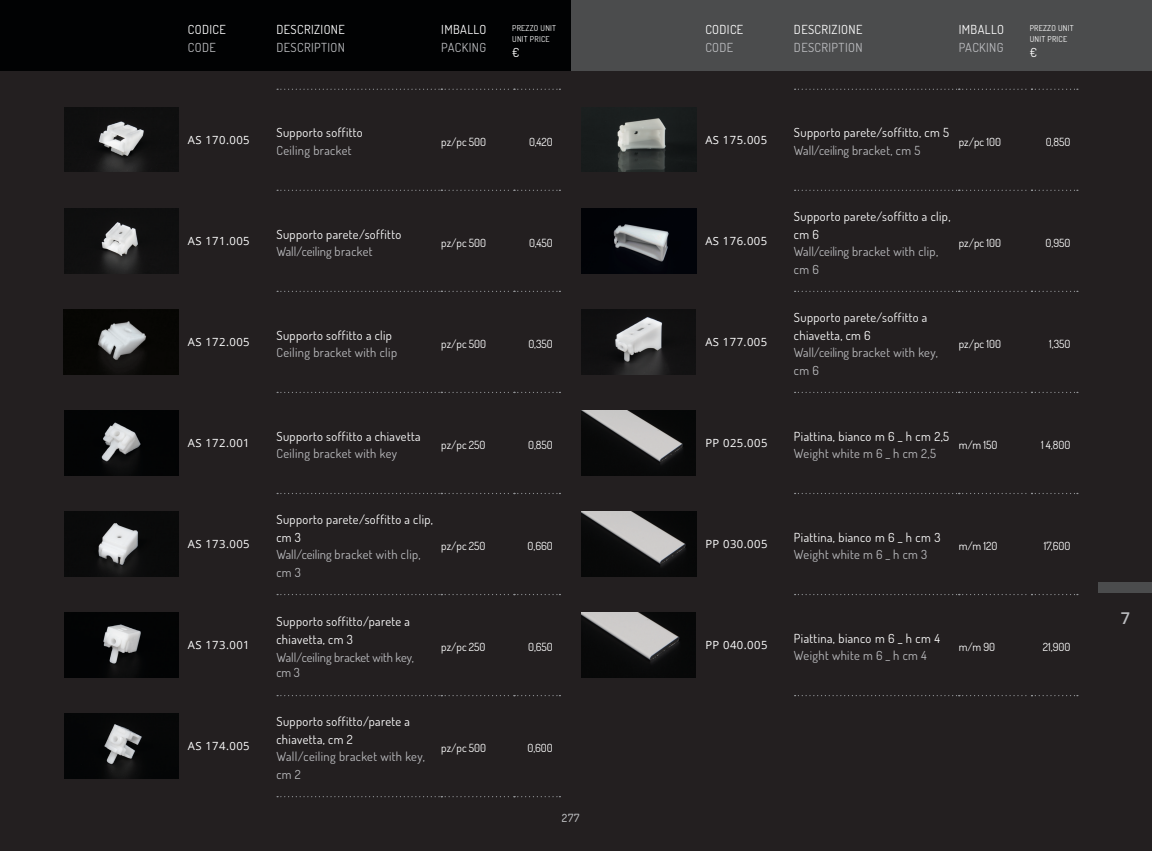
<style>
.page{position:relative;width:1152px;height:851px;background:#fff}
.page>*{position:absolute;margin:0;border:0;box-sizing:border-box;transform-origin:0 0}
.t1{font:600 16.25px "Open Sans";color:#bcbdc0}
.Normale{font:12.5px/17.5px "Dosis";letter-spacing:.03em;color:#fff}
.t2{font:12.5px/17.5px "Dosis";letter-spacing:.03em;color:#bcbdc0}
.t3{font:12.5px/15px "Dosis";color:#bcbdc0}
.t4{font:11.25px "Dosis";color:#fff}
.t5{font:11.25px "Open Sans";letter-spacing:.04em;color:#fff}
.t6{font:500 11.25px "Dosis";color:#bcbdc0}
.t7{font:8.12px/11.2px "Dosis";letter-spacing:.03em;color:#fff}
</style>
<div class="page">
<div style="left:0;top:0;width:1152px;height:850px;background:#231f20"></div>
<div style="left:570px;top:0;width:582px;height:71px;background:#4b4c4d"></div>
<div style="left:0;top:0;width:570px;height:71px;background:#010203"></div>
<div style="left:1098px;top:582px;width:54px;height:11px;background:#4b4c4d"></div>
<svg style="left:277px;top:89px;width:283px;height:1px"></svg>
<svg style="left:277px;top:190px;width:283px;height:1px"></svg>
<svg style="left:277px;top:392px;width:283px;height:1px"></svg>
<svg style="left:277px;top:493px;width:283px;height:1px"></svg>
<svg style="left:277px;top:594px;width:283px;height:1px"></svg>
<svg style="left:277px;top:695px;width:283px;height:1px"></svg>
<svg style="left:277px;top:796px;width:283px;height:1px"></svg>
<svg style="left:277px;top:291px;width:283px;height:1px"></svg>
<img style="left:64px;top:108px;width:114px;height:64px">
<img style="left:64px;top:209px;width:114px;height:64px">
<img style="left:64px;top:310px;width:115px;height:64px">
<img style="left:64px;top:411px;width:114px;height:64px">
<img style="left:64px;top:511px;width:114px;height:65px">
<img style="left:64px;top:612px;width:114px;height:65px">
<img style="left:64px;top:713px;width:114px;height:65px">
<svg style="left:794px;top:89px;width:284px;height:1px"></svg>
<svg style="left:794px;top:190px;width:284px;height:1px"></svg>
<svg style="left:794px;top:291px;width:284px;height:1px"></svg>
<svg style="left:794px;top:392px;width:284px;height:1px"></svg>
<svg style="left:794px;top:493px;width:284px;height:1px"></svg>
<svg style="left:794px;top:594px;width:284px;height:1px"></svg>
<svg style="left:794px;top:695px;width:284px;height:1px"></svg>
<img style="left:581px;top:108px;width:115px;height:64px">
<img style="left:581px;top:209px;width:115px;height:64px">
<img style="left:582px;top:310px;width:114px;height:64px">
<img style="left:582px;top:411px;width:114px;height:64px">
<img style="left:581px;top:511px;width:115px;height:65px">
<img style="left:581px;top:612px;width:115px;height:65px">
<p class="Normale" style="left:188px;top:20px;width:39px">CODICE</p>
<p class="t2" style="left:188px;top:38px;width:29px">CODE</p>
<p class="Normale" style="left:276px;top:20px;width:70px">DESCRIZIONE</p>
<p class="t2" style="left:276px;top:38px;width:70px">DESCRIPTION</p>
<p class="t5" style="left:188px;top:132px;width:63px">AS 170.005</p>
<p class="Normale" style="left:276px;top:124px;width:88px">Supporto soffitto</p>
<p class="t2" style="left:276px;top:141px;width:76px">Ceiling bracket</p>
<p class="t5" style="left:188px;top:233px;width:63px">AS 171.005</p>
<p class="Normale" style="left:276px;top:225px;width:126px">Supporto parete/soffitto</p>
<p class="t3" style="left:276px;top:243px;width:98px">Wall/ceiling bracket</p>
<p class="Normale" style="left:441px;top:20px;width:47px">IMBALLO</p>
<p class="t2" style="left:441px;top:38px;width:46px">PACKING</p>
<p class="t7" style="left:512px;top:22px;width:45px">PREZZO UNIT<br>UNIT PRICE</p>
<p class="Normale" style="left:512px;top:44px;width:9px">€</p>
<p class="t4" style="left:441px;top:134px;width:46px">pz/pc 500</p>
<p class="t4" style="left:529px;top:134px;width:25px">0,420</p>
<p class="t4" style="left:441px;top:235px;width:46px">pz/pc 500</p>
<p class="t4" style="left:529px;top:235px;width:25px">0,450</p>
<p class="t5" style="left:188px;top:334px;width:63px">AS 172.005</p>
<p class="Normale" style="left:276px;top:326px;width:117px">Supporto soffitto a clip</p>
<p class="t2" style="left:276px;top:343px;width:122px">Ceiling bracket with clip</p>
<p class="t4" style="left:441px;top:336px;width:46px">pz/pc 500</p>
<p class="t4" style="left:528px;top:336px;width:26px">0,350</p>
<p class="t5" style="left:188px;top:435px;width:63px">AS 172.001</p>
<p class="Normale" style="left:276px;top:427px;width:146px">Supporto soffitto a chiavetta</p>
<p class="t2" style="left:276px;top:444px;width:122px">Ceiling bracket with key</p>
<p class="t4" style="left:441px;top:437px;width:46px">pz/pc 250</p>
<p class="t4" style="left:528px;top:437px;width:26px">0,850</p>
<p class="t5" style="left:188px;top:536px;width:63px">AS 173.005</p>
<p class="Normale" style="left:276px;top:510px;width:158px">Supporto parete/soffitto a clip, cm 3</p>
<p class="t2" style="left:276px;top:545px;width:146px">Wall/ceiling bracket with clip, cm 3</p>
<p class="t4" style="left:441px;top:538px;width:46px">pz/pc 250</p>
<p class="t4" style="left:527px;top:538px;width:27px">0,660</p>
<p class="t5" style="left:188px;top:637px;width:63px">AS 173.001</p>
<p class="Normale" style="left:276px;top:612px;width:135px">Supporto soffitto/parete a chiavetta, cm 3</p>
<p class="t3" style="left:276px;top:649px;width:139px">Wall/ceiling bracket with key, cm 3</p>
<p class="t4" style="left:441px;top:639px;width:46px">pz/pc 250</p>
<p class="t4" style="left:528px;top:639px;width:26px">0,650</p>
<p class="t5" style="left:188px;top:738px;width:63px">AS 174.005</p>
<p class="Normale" style="left:276px;top:712px;width:135px">Supporto soffitto/parete a chiavetta, cm 2</p>
<p class="t2" style="left:276px;top:747px;width:150px">Wall/ceiling bracket with key, cm 2</p>
<p class="t4" style="left:441px;top:740px;width:46px">pz/pc 500</p>
<p class="t4" style="left:527px;top:740px;width:27px">0,600</p>
<p class="t6" style="left:562px;top:810px;width:19px">277</p>
<p class="Normale" style="left:705px;top:20px;width:39px">CODICE</p>
<p class="t2" style="left:705px;top:38px;width:29px">CODE</p>
<p class="Normale" style="left:794px;top:20px;width:70px">DESCRIZIONE</p>
<p class="t2" style="left:794px;top:38px;width:70px">DESCRIPTION</p>
<p class="Normale" style="left:958px;top:20px;width:47px">IMBALLO</p>
<p class="t2" style="left:958px;top:38px;width:46px">PACKING</p>
<p class="t7" style="left:1029px;top:22px;width:45px">PREZZO UNIT<br>UNIT PRICE</p>
<p class="Normale" style="left:1029px;top:44px;width:9px">€</p>
<p class="t5" style="left:705px;top:132px;width:63px">AS 175.005</p>
<p class="Normale" style="left:794px;top:124px;width:156px">Supporto parete/soffitto, cm 5</p>
<p class="t3" style="left:794px;top:142px;width:128px">Wall/ceiling bracket, cm 5</p>
<p class="t4" style="left:958px;top:134px;width:44px">pz/pc 100</p>
<p class="t4" style="left:1045px;top:134px;width:26px">0,850</p>
<p class="t5" style="left:705px;top:233px;width:63px">AS 176.005</p>
<p class="t5" style="left:705px;top:334px;width:63px">AS 177.005</p>
<p class="Normale" style="left:794px;top:207px;width:158px">Supporto parete/soffitto a clip, cm 6</p>
<p class="t2" style="left:794px;top:242px;width:146px">Wall/ceiling bracket with clip, cm 6</p>
<p class="t4" style="left:958px;top:235px;width:44px">pz/pc 100</p>
<p class="t4" style="left:1045px;top:235px;width:26px">0,950</p>
<p class="Normale" style="left:794px;top:308px;width:135px">Supporto parete/soffitto a chiavetta, cm 6</p>
<p class="t2" style="left:794px;top:343px;width:145px">Wall/ceiling bracket with key, cm 6</p>
<p class="t4" style="left:958px;top:336px;width:44px">pz/pc 100</p>
<p class="t4" style="left:1049px;top:336px;width:23px">1,350</p>
<p class="t5" style="left:705px;top:435px;width:64px">PP 025.005</p>
<p class="Normale" style="left:794px;top:427px;width:157px">Piattina, bianco m 6 _ h cm 2,5</p>
<p class="t2" style="left:794px;top:444px;width:143px">Weight white m 6 _ h cm 2,5</p>
<p class="t4" style="left:958px;top:437px;width:40px">m/m 150</p>
<p class="t4" style="left:1041px;top:437px;width:31px">1 4,800</p>
<p class="t5" style="left:705px;top:536px;width:64px">PP 030.005</p>
<p class="Normale" style="left:794px;top:528px;width:148px">Piattina, bianco m 6 _ h cm 3</p>
<p class="t2" style="left:794px;top:545px;width:135px">Weight white m 6 _ h cm 3</p>
<p class="t4" style="left:958px;top:538px;width:40px">m/m 120</p>
<p class="t4" style="left:1043px;top:538px;width:28px">17,600</p>
<p class="t5" style="left:705px;top:637px;width:64px">PP 040.005</p>
<p class="Normale" style="left:794px;top:629px;width:147px">Piattina, bianco m 6 _ h cm 4</p>
<p class="t2" style="left:794px;top:646px;width:134px">Weight white m 6 _ h cm 4</p>
<p class="t4" style="left:958px;top:639px;width:38px">m/m 90</p>
<p class="t4" style="left:1042px;top:639px;width:29px">21,900</p>
<h1 class="t1" style="left:1120px;top:607px;width:11px">7</h1>
</div>
